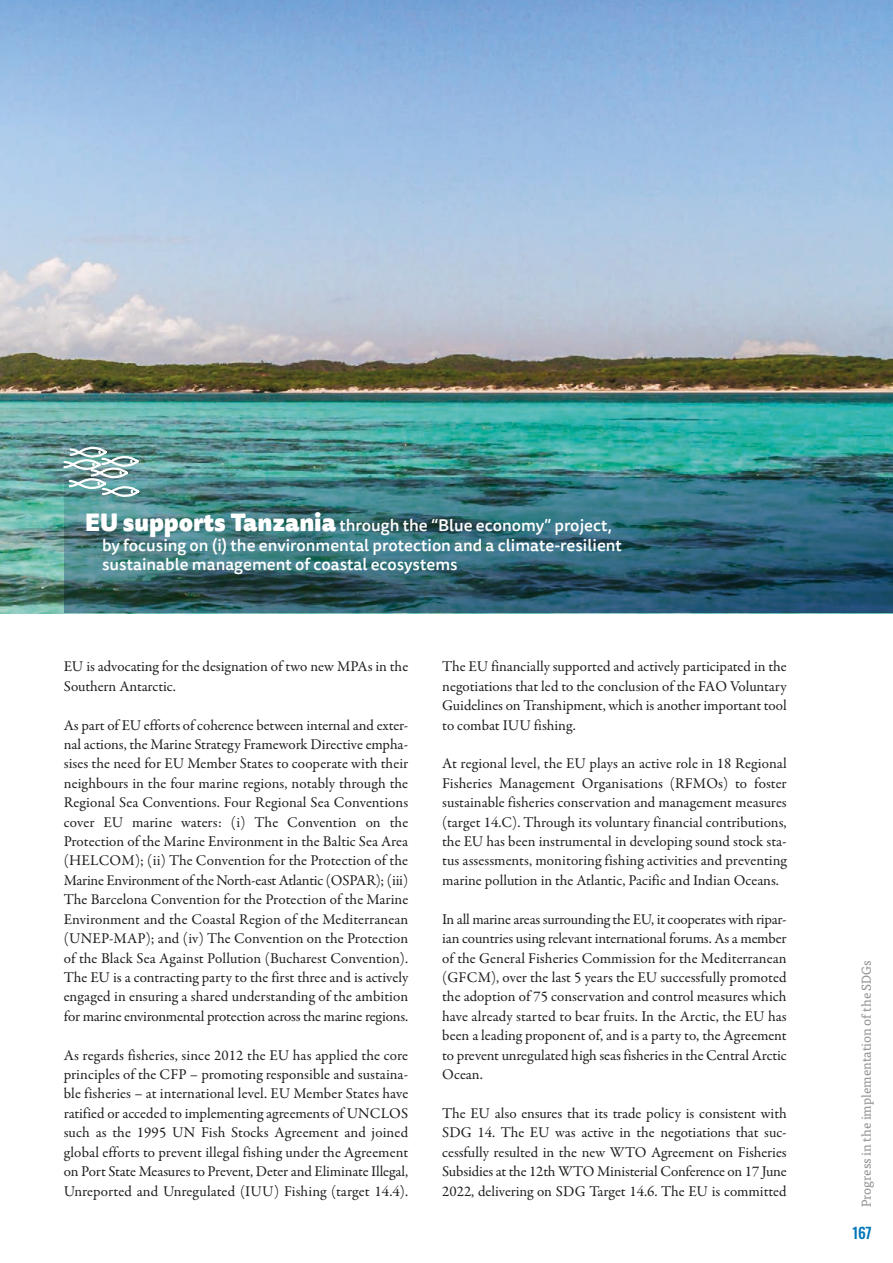
<style>
.page{position:relative;width:893px;height:1263px;background:#fff}
.page>*{position:absolute;margin:0;border:0;box-sizing:border-box;transform-origin:0 0}
.Picture_text{font:500 16.5px/19.8px "Tisa Sans Pro";color:#fff}
.Body{font:15px/19.4px "Garamond Premr Pro";letter-spacing:-.005em;color:#1d1d1b;text-align:justify}
.t1{font:500 15px "Oswald";color:#0077b8}
.t2{font:12.75px "Tisa Pro";color:#919190}
.s1{font-weight:900;font-size:24px}
</style>
<div class="page">
<img style="left:0;top:0;width:893px;height:613px">
<img style="left:64px;top:477px;width:829px;height:136px">
<img style="left:62px;top:447px;width:78px;height:51px">
<p class="Picture_text" style="left:102px;top:515px;width:521px;text-indent:-17px"><span class="s1">EU supports Tanzania</span> through the “Blue economy” project, by focusing on (i) the environmental protection and a climate-resilient sustainable management of coastal ecosystems</p>
<p class="Body" style="left:64px;top:657px;width:346px">EU is advocating for the designation of two new MPAs in the<br>Southern Antarctic.</p>
<p class="Body" style="left:64px;top:715px;width:346px">As part of EU efforts of coherence between internal and exter&shy;nal actions, the Marine Strategy Framework Directive empha&shy;sises the need for EU Member States to cooperate with their neighbours in the four marine regions, notably through the Regional Sea Conventions. Four Regional Sea Conventions cover EU marine waters: (i) The Convention on the Protection of the Marine Environment in the Baltic Sea Area (HELCOM); (ii) The Convention for the Protection of the Marine Environment of the North-east Atlantic (OSPAR); (iii)<br>The Barcelona Convention for the Protection of the Marine Environment and the Coastal Region of the Mediterranean (UNEP-MAP); and (iv) The Convention on the Protection of the Black Sea Against Pollution (Bucharest Convention).<br>The EU is a contracting party to the first three and is actively engaged in ensuring a shared understanding of the ambition for marine environmental protection across the marine regions.</p>
<p class="Body" style="left:64px;top:1045px;width:346px">As regards fisheries, since 2012 the EU has applied the core principles of the CFP – promoting responsible and sustaina&shy;ble fisheries – at international level. EU Member States have ratified or acceded to implementing agreements of UNCLOS such as the 1995 UN Fish Stocks Agreement and joined global efforts to prevent illegal fishing under the Agreement on Port State Measures to Prevent, Deter and Eliminate Illegal, Unreported and Unregulated (IUU) Fishing (target 14.4).</p>
<p class="Body" style="left:442px;top:657px;width:346px">The EU financially supported and actively participated in the negotiations that led to the conclusion of the FAO Voluntary Guidelines on Transhipment, which is another important tool to combat IUU fishing.</p>
<p class="Body" style="left:442px;top:754px;width:346px">At regional level, the EU plays an active role in 18 Regional Fisheries Management Organisations (RFMOs) to foster sustainable fisheries conservation and management measures (target 14.C). Through its voluntary financial contributions, the EU has been instrumental in developing sound stock sta&shy;tus assessments, monitoring fishing activities and preventing marine pollution in the Atlantic, Pacific and Indian Oceans.</p>
<p class="Body" style="left:442px;top:910px;width:346px">In all marine areas surrounding the EU, it cooperates with ripar&shy;ian countries using relevant international forums. As a member of the General Fisheries Commission for the Mediterranean (GFCM), over the last 5 years the EU successfully promoted the adoption of 75 conservation and control measures which have already started to bear fruits. In the Arctic, the EU has been a leading proponent of, and is a party to, the Agreement to prevent unregulated high seas fisheries in the Central Arctic Ocean.</p>
<p class="Body" style="left:442px;top:1104px;width:346px">The EU also ensures that its trade policy is consistent with SDG 14. The EU was active in the negotiations that suc&shy;cessfully resulted in the new WTO Agreement on Fisheries Subsidies at the 12th WTO Ministerial Conference on 17 June 2022, delivering on SDG Target 14.6. The EU is committed</p>
<p class="t2" style="left:857px;top:1207px;width:248px;rotate:-90deg">Progress in the implementation of the SDGs</p>
<p class="t1" style="left:852px;top:1220px;width:21px">167</p>
</div>
